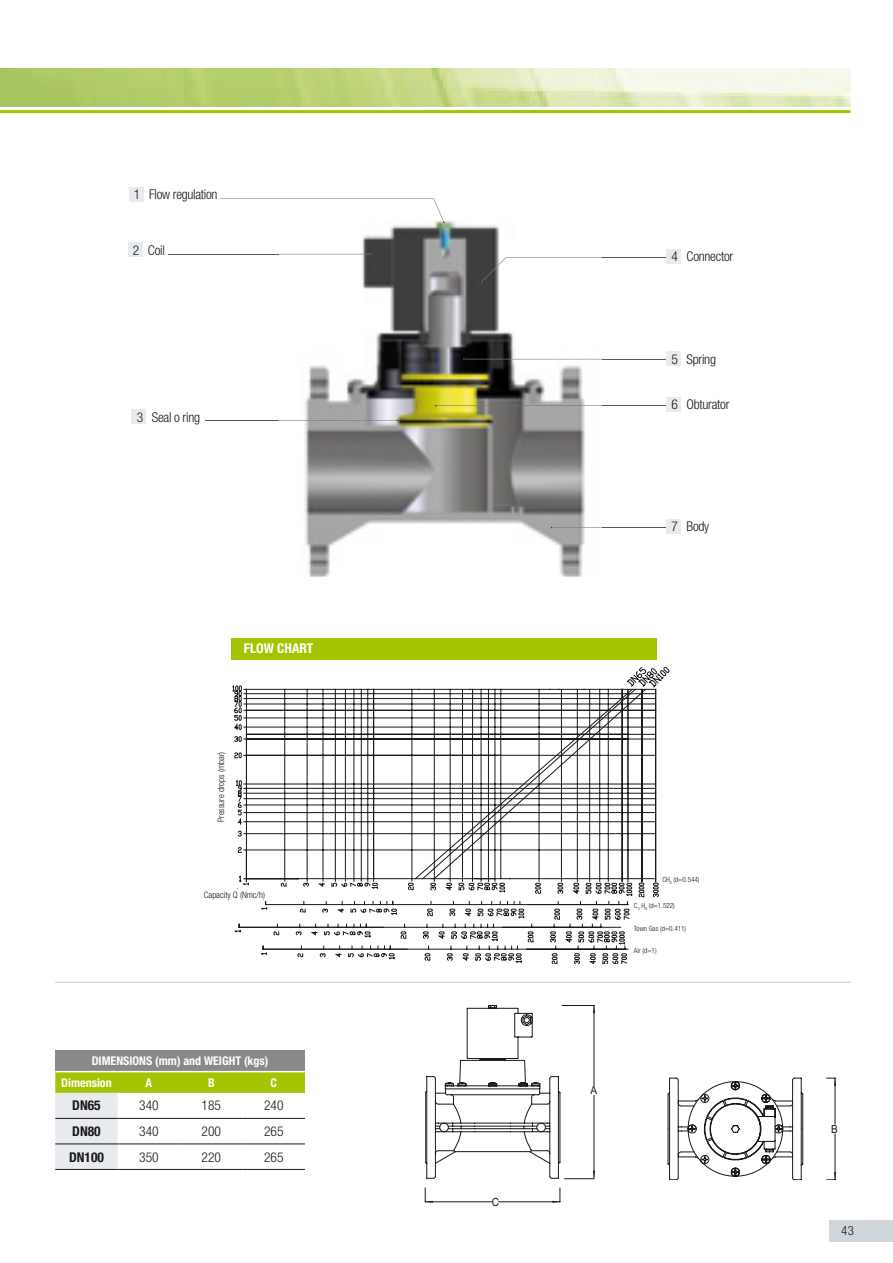
<style>
.page{position:relative;width:893px;height:1263px;background:#fff}
.page>*{position:absolute;margin:0;border:0;box-sizing:border-box;transform-origin:0 0}
.t1{font:300 condensed 13.5px "Helvetica Neue LT Std";letter-spacing:-.02em;color:#1a171c}
.t2{font:700 condensed 13.5px "Helvetica Neue LT Std";color:#1a171c}
.t3{font:700 condensed 13.5px "Helvetica Neue LT Std";color:#fff}
.t4{font:300 condensed 12.75px "Helvetica Neue LT Std";color:#1a171c}
.t5{font:700 condensed 12px/21.3px "Helvetica Neue LT Std";color:#fff}
.t6{font:11.25px "Arial";color:#1a171b;scale:.9 1}
.t7{font:300 condensed 8.85px "Helvetica Neue LT Std";color:#1a171c}
.t8{font:300 condensed 7.2px "Helvetica Neue LT Std";color:#1a171c}
</style>
<div class="page">
<div style="left:829px;top:1220px;width:64px;height:22px;background:#cfd6da"></div>
<img style="left:0;top:68px;width:850px;height:38px">
<hr style="left:0;top:110px;width:850px;height:3px;background:#a5c400">
<img style="left:278px;top:221px;width:324px;height:356px">
<svg style="left:232px;top:689px;width:14px;height:243px"></svg>
<svg style="left:235px;top:901px;width:11px;height:32px"></svg>
<svg style="left:246px;top:667px;width:423px;height:297px"></svg>
<div style="left:204px;top:890px;width:97px;height:10px;background:#fff"></div>
<div style="left:231px;top:638px;width:425px;height:21px;background:#a5c400"></div>
<hr style="left:55px;top:981px;width:795px;height:2px;background:#cfd6da">
<hr style="left:564px;top:1178px;width:30px;height:1px;background:#1a171b">
<hr style="left:594px;top:1005px;width:1px;height:81px;background:#1a171b">
<hr style="left:594px;top:1095px;width:1px;height:83px;background:#1a171b">
<hr style="left:562px;top:1005px;width:32px;height:1px;background:#1a171b">
<svg style="left:593px;top:1170px;width:2px;height:8px"></svg>
<svg style="left:593px;top:1006px;width:2px;height:7px"></svg>
<svg style="left:425px;top:1005px;width:136px;height:198px"></svg>
<hr style="left:835px;top:1134px;width:1px;height:46px;background:#1a171b">
<hr style="left:835px;top:1078px;width:1px;height:46px;background:#1a171b">
<svg style="left:827px;top:1078px;width:9px;height:8px"></svg>
<svg style="left:827px;top:1172px;width:9px;height:8px"></svg>
<svg style="left:668px;top:1077px;width:135px;height:103px"></svg>
<div style="left:55px;top:1050px;width:250px;height:21px;background:#87888a"></div>
<svg style="left:55px;top:1072px;width:250px;height:97px"></svg>
<hr style="left:55px;top:1118px;width:63px;height:1px;background:#1a171c">
<hr style="left:118px;top:1118px;width:62px;height:1px;background:#1a171c">
<hr style="left:180px;top:1118px;width:63px;height:1px;background:#1a171c">
<hr style="left:243px;top:1118px;width:62px;height:1px;background:#1a171c">
<hr style="left:55px;top:1144px;width:63px;height:1px;background:#1a171c">
<hr style="left:118px;top:1144px;width:62px;height:1px;background:#1a171c">
<hr style="left:180px;top:1144px;width:63px;height:1px;background:#1a171c">
<hr style="left:243px;top:1144px;width:62px;height:1px;background:#1a171c">
<hr style="left:55px;top:1169px;width:63px;height:1px;background:#1a171c">
<hr style="left:118px;top:1169px;width:62px;height:1px;background:#1a171c">
<hr style="left:180px;top:1169px;width:63px;height:1px;background:#1a171c">
<hr style="left:243px;top:1169px;width:62px;height:1px;background:#1a171c">
<div style="left:666px;top:249px;width:15px;height:15px;background:#e8ebed"></div>
<hr style="left:602px;top:257px;width:64px;height:1px;background:#58585a">
<img style="left:481px;top:257px;width:121px;height:25px">
<hr style="left:602px;top:359px;width:64px;height:1px;background:#58585a">
<img style="left:465px;top:359px;width:137px;height:1px">
<hr style="left:602px;top:405px;width:64px;height:1px;background:#58585a">
<img style="left:437px;top:405px;width:165px;height:1px">
<div style="left:666px;top:351px;width:15px;height:15px;background:#e8ebed"></div>
<div style="left:666px;top:397px;width:15px;height:15px;background:#e8ebed"></div>
<div style="left:131px;top:409px;width:15px;height:15px;background:#e8ebed"></div>
<hr style="left:206px;top:420px;width:72px;height:1px;background:#58585a">
<img style="left:278px;top:420px;width:119px;height:1px">
<div style="left:128px;top:242px;width:14px;height:15px;background:#e8ebed"></div>
<hr style="left:168px;top:254px;width:110px;height:1px;background:#58585a">
<img style="left:278px;top:254px;width:92px;height:1px">
<hr style="left:602px;top:527px;width:64px;height:1px;background:#58585a">
<img style="left:552px;top:527px;width:50px;height:1px">
<div style="left:666px;top:519px;width:15px;height:15px;background:#e8ebed"></div>
<div style="left:129px;top:187px;width:15px;height:15px;background:#e8ebed"></div>
<svg style="left:278px;top:199px;width:167px;height:24px"></svg>
<p class="t1" style="left:134px;top:187px;width:85px">1 Flow regulation</p>
<p class="t1" style="left:133px;top:242px;width:34px">2 Coil</p>
<p class="t1" style="left:137px;top:409px;width:65px">3 Seal o ring</p>
<p class="t3" style="left:244px;top:640px;width:71px">FLOW CHART</p>
<p class="t7" style="left:216px;top:822px;width:72px;rotate:-90deg">Pressure drops (mbar)</p>
<p class="t7" style="left:204px;top:890px;width:63px">Capacity Q (Nmc/h)</p>
<p class="t5" style="left:61px;top:1050px;width:209px;text-indent:30px">DIMENSIONS (mm) and WEIGHT (kgs)<br>Dimension</p>
<p class="t5" style="left:146px;top:1071px;width:8px">A</p>
<p class="t5" style="left:208px;top:1071px;width:8px">B</p>
<p class="t5" style="left:271px;top:1071px;width:8px">C</p>
<p class="t2" style="left:72px;top:1097px;width:30px">DN65</p>
<p class="t1" style="left:139px;top:1098px;width:21px">340</p>
<p class="t1" style="left:202px;top:1098px;width:21px">185</p>
<p class="t1" style="left:264px;top:1098px;width:21px">240</p>
<p class="t2" style="left:72px;top:1123px;width:30px">DN80</p>
<p class="t1" style="left:139px;top:1123px;width:21px">340</p>
<p class="t1" style="left:202px;top:1123px;width:21px">200</p>
<p class="t1" style="left:264px;top:1123px;width:21px">265</p>
<p class="t2" style="left:69px;top:1148px;width:36px">DN100</p>
<p class="t1" style="left:139px;top:1149px;width:21px">350</p>
<p class="t1" style="left:202px;top:1149px;width:21px">220</p>
<p class="t1" style="left:264px;top:1149px;width:21px">265</p>
<p class="t1" style="left:671px;top:248px;width:63px">4 Connector</p>
<p class="t1" style="left:671px;top:351px;width:46px">5 Spring</p>
<p class="t1" style="left:671px;top:396px;width:59px">6 Obturator</p>
<p class="t1" style="left:671px;top:518px;width:39px">7 Body</p>
<p class="t6" style="left:492px;top:1194px;width:10px">C</p>
<p class="t8" style="left:662px;top:875px;width:39px">CH<sub>4</sub> (d=0.544)</p>
<p class="t8" style="left:634px;top:901px;width:42px">C<sub>3</sub> H<sub>8</sub> (d=1.522)</p>
<p class="t8" style="left:634px;top:924px;width:54px">Town Gas (d=0.411)</p>
<p class="t8" style="left:634px;top:946px;width:24px">Air (d=1)</p>
<p class="t6" style="left:591px;top:1083px;width:9px">A</p>
<p class="t6" style="left:831px;top:1121px;width:9px">B</p>
<p class="t4" style="left:841px;top:1223px;width:14px">43</p>
</div>
